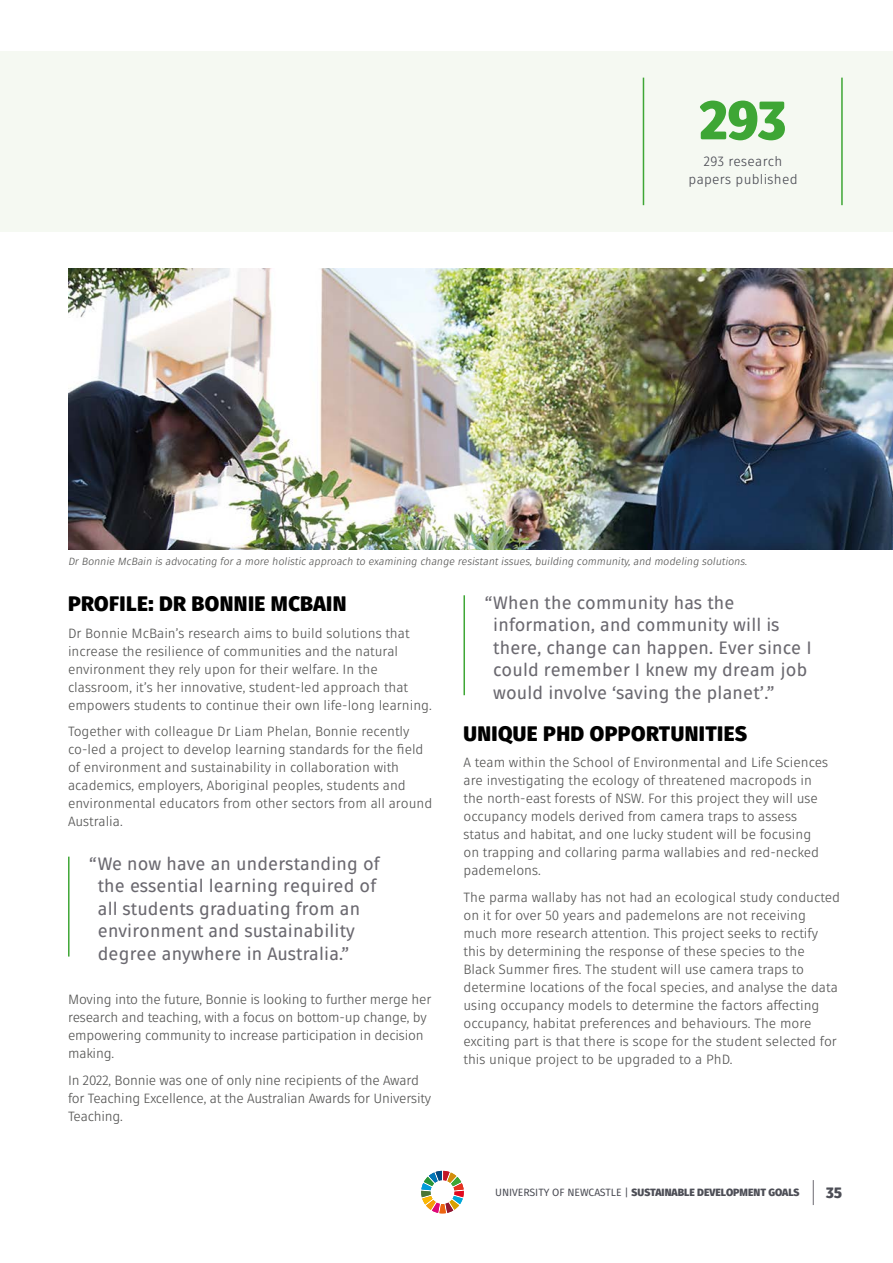
<style>
.page{position:relative;width:893px;height:1263px;background:#fff}
.page>*{position:absolute;margin:0;border:0;box-sizing:border-box;transform-origin:0 0}
.t1{font:900 54px "Fuse V.2 Display";color:#3ea635}
.t2{font:900 21px "Fuse V.2 Display";letter-spacing:.02em;color:#000}
.t3{font:18px/22.5px "Fuse V.2 Display";letter-spacing:.01em;color:#6b6970}
.t4{font:900 15px "Fuse V.2 Display";color:#4d4e56}
.t5{font:13.5px/18px "Fuse V.2 Display";color:#575756}
.t6{font:13.5px/18px "Fuse V.2 Display";letter-spacing:.02em;color:#4d4e56;text-align:center}
.t7{font:italic 10.5px "Fuse V.2 Display";color:#575756}
.t8{font:900 10.5px "Fuse V.2 Display";color:#4d4e56}
.s1{font-weight:400}
</style>
<div class="page">
<div style="left:0;top:51px;width:893px;height:181px;background:#f5f9f2"></div>
<hr style="left:643px;top:78px;width:1px;height:127px;background:#3ea635">
<hr style="left:841px;top:78px;width:2px;height:127px;background:#3ea635">
<img style="left:68px;top:268px;width:825px;height:281px">
<hr style="left:68px;top:857px;width:2px;height:99px;background:#3ea635">
<hr style="left:463px;top:595px;width:2px;height:100px;background:#3ea635">
<svg style="left:421px;top:1171px;width:43px;height:42px"></svg>
<svg style="left:813px;top:1180px;width:1px;height:25px"></svg>
<h1 class="t1" style="left:700px;top:84px;width:87px">293</h1>
<p class="t6" style="left:688px;top:152px;width:111px">293 research papers published</p>
<p class="t7" style="left:68px;top:555px;width:680px">Dr Bonnie McBain is advocating for a more holistic approach to examining change resistant issues, building community, and modeling solutions.</p>
<h2 class="t2" style="left:68px;top:589px;width:280px">PROFILE: DR BONNIE MCBAIN</h2>
<p class="t5" style="left:68px;top:624px;width:365px">Dr Bonnie McBain’s research aims to build solutions that increase the resilience of communities and the natural environment they rely upon for their welfare. In the classroom, it’s her innovative, student-led approach that empowers students to continue their own life-long learning.</p>
<p class="t5" style="left:68px;top:722px;width:366px">Together with colleague Dr Liam Phelan, Bonnie recently co-led a project to develop learning standards for the field of environment and sustainability in collaboration with academics, employers, Aboriginal peoples, students and environmental educators from other sectors from all around Australia.</p>
<h3 class="t3" style="left:98px;top:852px;width:283px;text-indent:-8px">“We now have an understanding of the essential learning required of all students graduating from an environment and sustainability degree anywhere in Australia.”</h3>
<p class="t5" style="left:68px;top:991px;width:365px">Moving into the future, Bonnie is looking to further merge her research and teaching, with a focus on bottom-up change, by empowering community to increase participation in decision making.</p>
<p class="t5" style="left:68px;top:1071px;width:365px">In 2022, Bonnie was one of only nine recipients of the Award for Teaching Excellence, at the Australian Awards for University<br>Teaching.</p>
<h3 class="t3" style="left:493px;top:591px;width:320px;text-indent:-8px">“When the community has the information, and community will is there, change can happen. Ever since I could remember I knew my dream job would involve ‘saving the planet’.”</h3>
<h2 class="t2" style="left:463px;top:719px;width:285px">UNIQUE PHD OPPORTUNITIES</h2>
<p class="t5" style="left:463px;top:754px;width:366px">A team within the School of Environmental and Life Sciences are investigating the ecology of threatened macropods in the north-east forests of NSW. For this project they will use occupancy models derived from camera traps to assess status and habitat, and one lucky student will be focusing on trapping and collaring parma wallabies and red-necked pademelons.</p>
<p class="t5" style="left:463px;top:888px;width:378px">The parma wallaby has not had an ecological study conducted on it for over 50 years and pademelons are not receiving much more research attention. This project seeks to rectify this by determining the response of these species to the<br>Black Summer fires. The student will use camera traps to determine locations of the focal species, and analyse the data using occupancy models to determine the factors affecting occupancy, habitat preferences and behaviours. The more exciting part is that there is scope for the student selected for this unique project to be upgraded to a PhD.</p>
<p class="t8" style="left:495px;top:1185px;width:306px"><span class="s1">UNIVERSITY OF NEWCASTLE |</span> SUSTAINABLE DEVELOPMENT GOALS</p>
<p class="t4" style="left:826px;top:1182px;width:17px">35</p>
</div>
